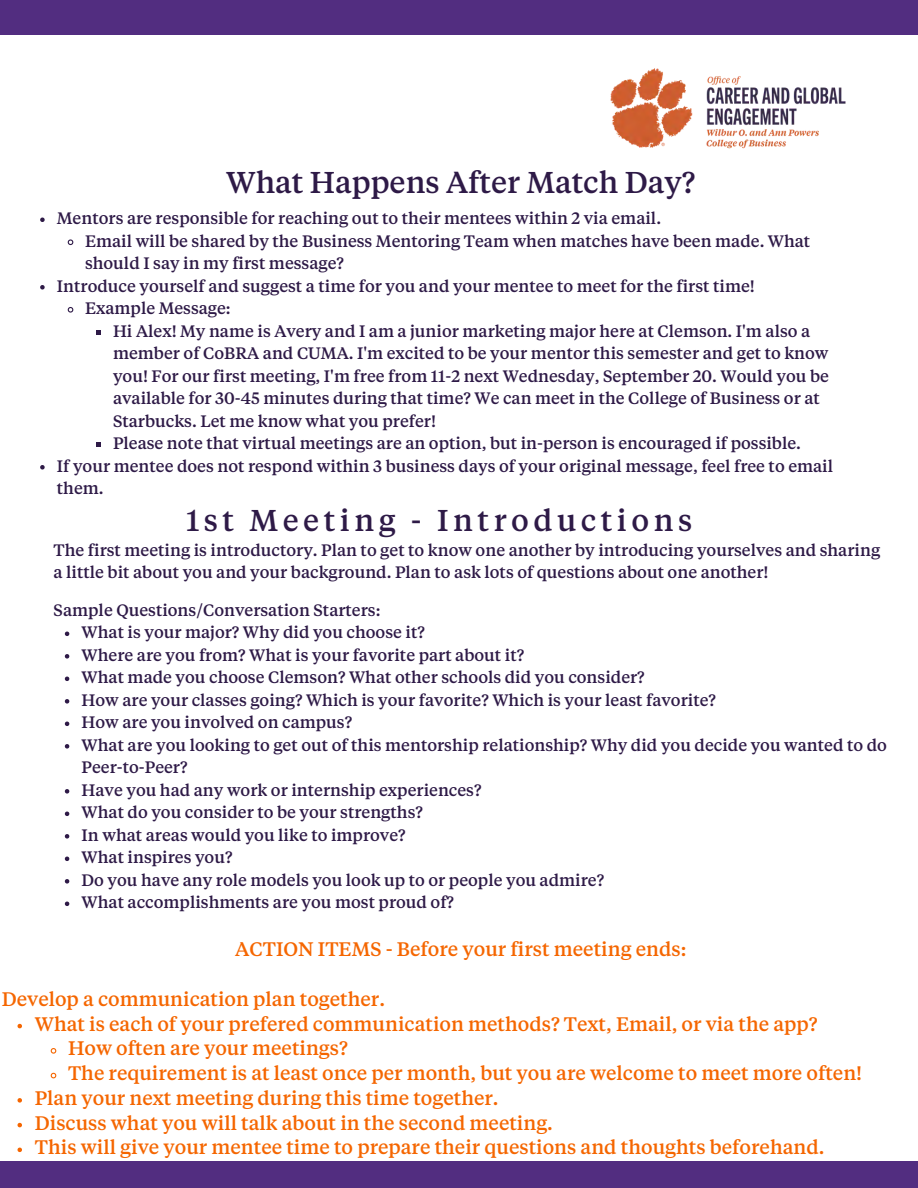
<style>
.page{position:relative;width:918px;height:1188px;background:#fff}
.page>*{position:absolute;margin:0;border:0;box-sizing:border-box;transform-origin:0 0}
.t1{font:500 30px "Tiempos Text";color:#2e1a47}
.t2{font:500 30px "Tiempos Text";letter-spacing:.15em;color:#2e1a47}
.t3{font:500 19.5px "Tiempos Text";color:#f56600}
.t4{font:500 16.5px/22.5px "Tiempos Text";color:#2e1a47}
</style>
<div class="page">
<div style="left:0;top:0;width:918px;height:35px;background:#522d80"></div>
<div style="left:0;top:1162px;width:918px;height:26px;background:#522d80"></div>
<img style="left:610px;top:68px;width:236px;height:81px">
<svg style="left:65px;top:632px;width:4px;height:4px"></svg>
<svg style="left:65px;top:654px;width:4px;height:5px"></svg>
<svg style="left:65px;top:677px;width:4px;height:4px"></svg>
<svg style="left:65px;top:699px;width:4px;height:5px"></svg>
<svg style="left:65px;top:722px;width:4px;height:4px"></svg>
<svg style="left:65px;top:744px;width:4px;height:5px"></svg>
<svg style="left:65px;top:789px;width:4px;height:5px"></svg>
<svg style="left:65px;top:812px;width:4px;height:4px"></svg>
<svg style="left:65px;top:834px;width:4px;height:5px"></svg>
<svg style="left:65px;top:857px;width:4px;height:4px"></svg>
<svg style="left:65px;top:879px;width:4px;height:5px"></svg>
<svg style="left:65px;top:902px;width:4px;height:4px"></svg>
<svg style="left:40px;top:218px;width:5px;height:4px"></svg>
<svg style="left:67px;top:239px;width:7px;height:7px"></svg>
<svg style="left:40px;top:285px;width:5px;height:5px"></svg>
<svg style="left:67px;top:307px;width:7px;height:6px"></svg>
<svg style="left:96px;top:330px;width:5px;height:5px"></svg>
<svg style="left:96px;top:443px;width:5px;height:4px"></svg>
<svg style="left:40px;top:465px;width:5px;height:5px"></svg>
<svg style="left:18px;top:1024px;width:4px;height:4px"></svg>
<svg style="left:50px;top:1048px;width:7px;height:6px"></svg>
<svg style="left:50px;top:1072px;width:7px;height:7px"></svg>
<svg style="left:18px;top:1098px;width:4px;height:5px"></svg>
<svg style="left:18px;top:1123px;width:4px;height:4px"></svg>
<svg style="left:18px;top:1148px;width:4px;height:4px"></svg>
<p class="t1" style="left:226px;top:169px;width:471px">What Happens After Match Day?</p>
<p class="t4" style="left:57px;top:208px;width:606px">Mentors are responsible for reaching out to their mentees within 2 via email.</p>
<p class="t4" style="left:85px;top:231px;width:727px">Email will be shared by the Business Mentoring Team when matches have been made. What should I say in my first message?</p>
<p class="t4" style="left:57px;top:276px;width:699px">Introduce yourself and suggest a time for you and your mentee to meet for the first time!</p>
<p class="t4" style="left:85px;top:298px;width:147px">Example Message:</p>
<p class="t4" style="left:113px;top:321px;width:717px">Hi Alex! My name is Avery and I am a junior marketing major here at Clemson. I'm also a member of CoBRA and CUMA. I'm excited to be your mentor this semester and get to know you! For our first meeting, I'm free from 11-2 next Wednesday, September 20. Would you be available for 30-45 minutes during that time? We can meet in the College of Business or at Starbucks. Let me know what you prefer!</p>
<p class="t4" style="left:113px;top:433px;width:690px">Please note that virtual meetings are an option, but in-person is encouraged if possible.</p>
<p class="t4" style="left:57px;top:456px;width:778px">If your mentee does not respond within 3 business days of your original message, feel free to email them.</p>
<p class="t2" style="left:186px;top:507px;width:507px">1st Meeting - Introductions</p>
<p class="t4" style="left:54px;top:540px;width:828px">The first meeting is introductory. Plan to get to know one another by introducing yourselves and sharing a little bit about you and your background. Plan to ask lots of questions about one another!</p>
<p class="t4" style="left:54px;top:600px;width:328px">Sample Questions/Conversation Starters:</p>
<p class="t4" style="left:82px;top:622px;width:345px">What is your major? Why did you choose it?</p>
<p class="t4" style="left:82px;top:645px;width:444px">Where are you from? What is your favorite part about it?</p>
<p class="t4" style="left:82px;top:667px;width:565px">What made you choose Clemson? What other schools did you consider?</p>
<p class="t4" style="left:82px;top:690px;width:636px">How are your classes going? Which is your favorite? Which is your least favorite?</p>
<p class="t4" style="left:82px;top:712px;width:272px">How are you involved on campus?</p>
<p class="t4" style="left:82px;top:735px;width:807px">What are you looking to get out of this mentorship relationship? Why did you decide you wanted to do<br>Peer-to-Peer?</p>
<p class="t4" style="left:82px;top:780px;width:401px">Have you had any work or internship experiences?</p>
<p class="t4" style="left:82px;top:802px;width:343px">What do you consider to be your strengths?</p>
<p class="t4" style="left:82px;top:825px;width:326px">In what areas would you like to improve?</p>
<p class="t4" style="left:82px;top:847px;width:152px">What inspires you?</p>
<p class="t4" style="left:82px;top:870px;width:524px">Do you have any role models you look up to or people you admire?</p>
<p class="t4" style="left:82px;top:892px;width:374px">What accomplishments are you most proud of?</p>
<p class="t3" style="left:235px;top:941px;width:453px">ACTION ITEMS - Before your first meeting ends:</p>
<p class="t3" style="left:2px;top:990px;width:385px">Develop a communication plan together.</p>
<p class="t3" style="left:35px;top:1015px;width:784px">What is each of your prefered communication methods? Text, Email, or via the app?</p>
<p class="t3" style="left:68px;top:1040px;width:281px">How often are your meetings?</p>
<p class="t3" style="left:68px;top:1064px;width:796px">The requirement is at least once per month, but you are welcome to meet more often!</p>
<p class="t3" style="left:35px;top:1089px;width:465px">Plan your next meeting during this time together.</p>
<p class="t3" style="left:35px;top:1114px;width:520px">Discuss what you will talk about in the second meeting.</p>
<p class="t3" style="left:35px;top:1139px;width:791px">This will give your mentee time to prepare their questions and thoughts beforehand.</p>
</div>
